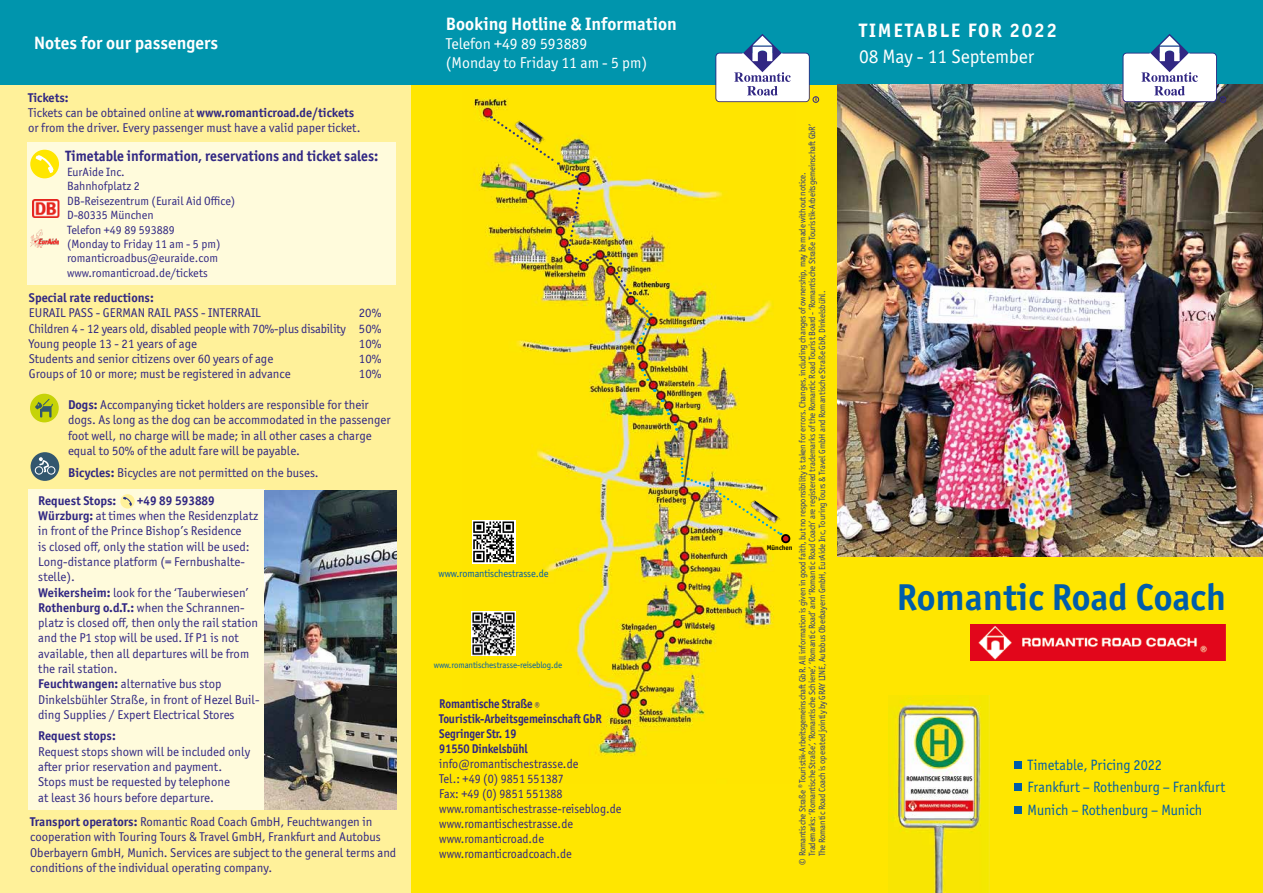
<style>
.page{position:relative;width:1263px;height:893px;background:#fff}
.page>*{position:absolute;margin:0;border:0;box-sizing:border-box;transform-origin:0 0}
.t1{font:700 37.5px "Officina Sans ITC Pro";color:#005da9}
.t2{font:19.5px "Officina Sans ITC Pro";color:#fff}
.t3{font:700 19.5px "Officina Sans ITC Pro";letter-spacing:.09em;color:#fff}
.t4{font:700 18px "Officina Sans ITC Pro";color:#fff}
.t5{font:15.75px/18.9px "Officina Sans ITC Pro";color:#fff}
.t6{font:15px/22.5px "Officina Sans ITC Pro";color:#005da9;scale:.95 1}
.t7{font:700 15px "Officina Sans ITC Pro";color:#312783;scale:.95 1}
.t8{font:12.75px/15.3px "Officina Sans ITC Pro";color:#312783}
.t9{font:12.75px/15px "Officina Sans ITC Pro";color:#312783;scale:.95 1}
.t10{font:700 12.75px/15px "Officina Sans ITC Pro";letter-spacing:-.01em;color:#312783;scale:.9 1}
.t11{font:700 12.75px "Officina Sans ITC Pro";letter-spacing:-.01em;color:#312783}
.t12{font:12px/14.4px "Officina Sans ITC Pro";color:#312783}
.t13{font:10.5px "Officina Sans ITC Pro";letter-spacing:-.01em;color:#005da9}
.t14{font:9px/9.8px "Officina Sans ITC Pro";letter-spacing:-.01em;color:#283583}
.t15{font:9px "Officina Sans ITC Pro";letter-spacing:-.01em;color:#005da9}
.t16{font:700 6.9px "Officina Sans ITC Pro";letter-spacing:-.01em;color:#000}
.s1{font-weight:700}
.s2{font-weight:400}
</style>
<div class="page">
<div style="left:0;top:84px;width:1263px;height:809px;background:#ffe600"></div>
<div style="left:0;top:84px;width:412px;height:809px;background:#fff19a"></div>
<div style="left:0;top:0;width:1263px;height:84px;background:#0095ad"></div>
<div style="left:28px;top:142px;width:368px;height:143px;background:#fffbdc"></div>
<div style="left:28px;top:489px;width:236px;height:321px;background:#fffbdc"></div>
<div style="left:30px;top:394px;width:29px;height:28px;background:#c6d307;border-radius:50%"></div>
<svg style="left:35px;top:399px;width:18px;height:18px"></svg>
<img style="left:471px;top:98px;width:324px;height:658px">
<svg style="left:491px;top:116px;width:68px;height:49px"></svg>
<img style="left:565px;top:170px;width:30px;height:94px">
<svg style="left:604px;top:256px;width:8px;height:9px"></svg>
<svg style="left:616px;top:272px;width:36px;height:44px"></svg>
<svg style="left:642px;top:369px;width:7px;height:12px"></svg>
<svg style="left:665px;top:409px;width:6px;height:8px"></svg>
<svg style="left:637px;top:353px;width:3px;height:7px"></svg>
<img style="left:509px;top:117px;width:38px;height:32px">
<img style="left:627px;top:312px;width:24px;height:38px">
<div style="left:120px;top:494px;width:15px;height:14px;background:#fff19a;border-radius:50%"></div>
<svg style="left:123px;top:497px;width:9px;height:9px"></svg>
<img style="left:33px;top:199px;width:27px;height:19px">
<svg style="left:673px;top:423px;width:6px;height:9px"></svg>
<svg style="left:716px;top:490px;width:66px;height:46px"></svg>
<svg style="left:679px;top:458px;width:29px;height:30px"></svg>
<img style="left:264px;top:490px;width:133px;height:320px">
<svg style="left:472px;top:520px;width:44px;height:44px"></svg>
<svg style="left:473px;top:521px;width:41px;height:41px;background:#787979"></svg>
<img style="left:472px;top:612px;width:44px;height:44px">
<div style="left:31px;top:452px;width:28px;height:29px;background:#33576e;border-radius:50%"></div>
<svg style="left:35px;top:457px;width:20px;height:18px"></svg>
<div style="left:30px;top:150px;width:29px;height:28px;background:#ffe600;border-radius:50%"></div>
<svg style="left:36px;top:155px;width:18px;height:18px"></svg>
<img style="left:837px;top:84px;width:426px;height:472px">
<img style="left:30px;top:230px;width:29px;height:18px">
<img style="left:970px;top:624px;width:255px;height:37px">
<img style="left:889px;top:695px;width:101px;height:198px">
<img style="left:745px;top:497px;width:37px;height:31px">
<div style="left:782px;top:535px;width:7px;height:7px;background:#cd1719;border-radius:50%"></div>
<div style="left:781px;top:534px;width:9px;height:9px;border:2px solid #000;border-radius:50%"></div>
<svg style="left:715px;top:34px;width:104px;height:68px"></svg>
<svg style="left:1122px;top:34px;width:104px;height:68px"></svg>
<div style="left:1015px;top:761px;width:7px;height:7px;background:#005da9"></div>
<div style="left:1015px;top:783px;width:7px;height:8px;background:#005da9"></div>
<div style="left:1015px;top:806px;width:7px;height:7px;background:#005da9"></div>
<h3 class="t4" style="left:34px;top:32px;width:186px">Notes for our passengers</h3>
<p class="t8" style="left:28px;top:89px;width:334px"><span class="s1">Tickets:<br></span>Tickets can be obtained online at <span class="s1">www.romanticroad.de/tickets </span>or from the driver. Every passenger must have a valid paper ticket.</p>
<p class="t7" style="left:66px;top:146px;width:331px">Timetable information, reservations and ticket sales:</p>
<p class="t12" style="left:67px;top:165px;width:170px">EurAide Inc.<br>Bahnhofplatz 2<br>DB-Reisezentrum (Eurail Aid Office)<br>D-80335 München<br>Telefon +49 89 593889<br>(Monday to Friday 11 am - 5 pm) romanticroadbus@euraide.com www.romanticroad.de/tickets</p>
<p class="t11" style="left:29px;top:290px;width:126px">Special rate reductions:</p>
<p class="t8" style="left:29px;top:305px;width:233px">EURAIL PASS - GERMAN RAIL PASS - INTERRAIL</p>
<p class="t8" style="left:29px;top:305px;width:354px;text-align:justify;text-indent:330px">20% Children 4 - 12 years old, disabled people with 70%-plus disability 50% Young people 13 - 21 years of age</p>
<p class="t8" style="left:359px;top:336px;width:24px">10%</p>
<p class="t8" style="left:29px;top:351px;width:246px">Students and senior citizens over 60 years of age</p>
<p class="t8" style="left:359px;top:351px;width:24px">10%</p>
<p class="t8" style="left:29px;top:366px;width:263px">Groups of 10 or more; must be registered in advance</p>
<p class="t8" style="left:359px;top:366px;width:24px">10%</p>
<p class="t8" style="left:68px;top:397px;width:324px"><span class="s1">Dogs:</span> Accompanying ticket holders are responsible for their dogs. As long as the dog can be accommodated in the passenger foot well, no charge will be made; in all other cases a charge equal to 50% of the adult fare will be payable.</p>
<p class="t8" style="left:68px;top:465px;width:252px"><span class="s1">Bicycles:</span> Bicycles are not permitted on the buses.</p>
<p class="t11" style="left:38px;top:492px;width:79px">Request Stops:</p>
<p class="t8" style="left:38px;top:493px;width:223px;text-indent:99px"><span class="s1">+49 89 593889<br>Würzburg:</span> at times when the Residenzplatz in front of the Prince Bishop’s Residence<br>is closed off, only the station will be used:<br>Long-distance platform (= Fernbushalte&shy;stelle).<br><span class="s1">Weikersheim:</span> look for the ‘Tauberwiesen’ <span class="s1">Rothenburg o.d.T.:</span> when the Schrannen&shy;platz is closed off, then only the rail station and the P1 stop will be used. If P1 is not available, then all departures will be from the rail station.<br><span class="s1">Feuchtwangen:</span> alternative bus stop Dinkelsbühler Straße, in front of Hezel Buil&shy;ding Supplies / Expert Electrical Stores</p>
<p class="t11" style="left:38px;top:728px;width:79px">Request stops:</p>
<p class="t8" style="left:38px;top:744px;width:213px">Request stops shown will be included only after prior reservation and payment.<br>Stops must be requested by telephone<br>at least 36 hours before departure.</p>
<p class="t8" style="left:30px;top:814px;width:368px"><span class="s1">Transport operators:</span> Romantic Road Coach GmbH, Feuchtwangen in cooperation with Touring Tours &amp; Travel GmbH, Frankfurt and Autobus Oberbayern GmbH, Munich. Services are subject to the general terms and conditions of the individual operating company.</p>
<h3 class="t4" style="left:446px;top:13px;width:232px">Booking Hotline &amp; Information</h3>
<p class="t5" style="left:446px;top:34px;width:203px">Telefon +49 89 593889<br>(Monday to Friday 11 am - 5 pm)</p>
<p class="t13" style="left:439px;top:567px;width:111px">www.romantischestrasse.de</p>
<p class="t15" style="left:434px;top:659px;width:130px">www.romantischestrasse-reiseblog.de</p>
<p class="t10" style="left:439px;top:696px;width:182px">Romantische Straße <span class="s2">®<br></span>Touristik-Arbeitsgemeinschaft GbR<br>Segringer Str. 19<br>91550 Dinkelsbühl</p>
<p class="t9" style="left:439px;top:756px;width:193px">info@romantischestrasse.de<br>Tel.: +49 (0) 9851 551387<br>Fax: +49 (0) 9851 551388 www.romantischestrasse-reiseblog.de www.romantischestrasse.de www.romanticroad.de www.romanticroadcoach.de</p>
<p class="t14" style="left:798px;top:856px;width:734px;text-indent:-9px;rotate:-90deg">© Romantische Straße ® Touristik-Arbeitsgemeinschaft GbR. All information is given in good faith, but no responsibility is taken for errors. Changes, including changes of ownership, may be made without notice.<br>Trademarks: ‘Romantische Straße’, ‘Romantische Schiene’, ‘Romantic Road’ and ‘Romantic Road Coach’ are registered trademarks of the Romantic Road Tourist Board - ‘Romantische Straße Touristik-Arbeitsgemeinschaft GbR’<br>The Romantic Road Coach is operated jointly by GRAY LINE, Autobus Oberbayern GmbH, EurAide Inc, Touring Tours &amp; Travel GmbH and Romantische Straße GbR, Dinkelsbühl.</p>
<p class="t16" style="left:767px;top:543px;width:27px">München</p>
<h2 class="t3" style="left:859px;top:18px;width:199px">TIMETABLE FOR 2022</h2>
<h2 class="t2" style="left:859px;top:45px;width:177px">08 May - 11 September</h2>
<h1 class="t1" style="left:896px;top:573px;width:331px">Romantic Road Coach</h1>
<p class="t6" style="left:1027px;top:753px;width:209px">Timetable, Pricing 2022<br>Frankfurt – Rothenburg – Frankfurt<br>Munich – Rothenburg – Munich</p>
</div>
